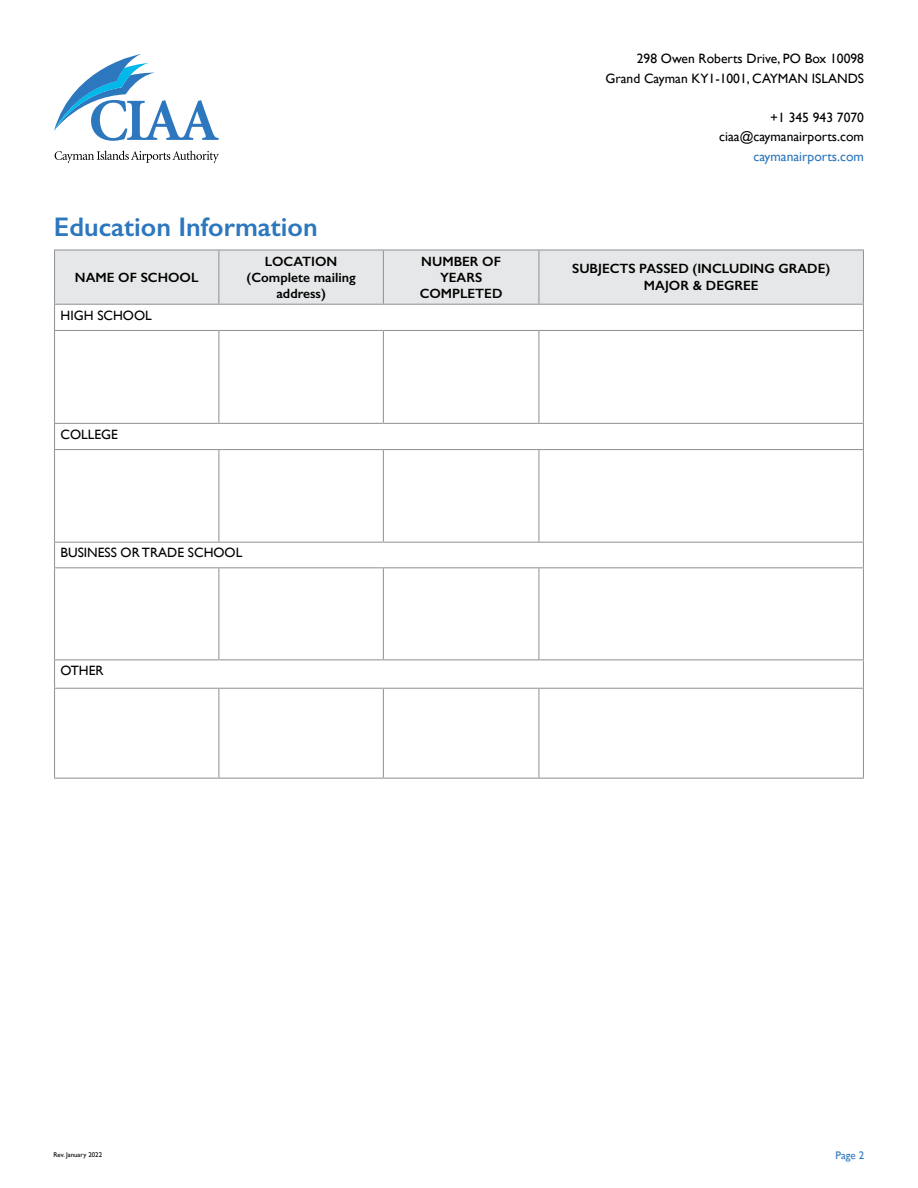
<style>
.page{position:relative;width:918px;height:1188px;background:#fff}
.page>*{position:absolute;margin:0;border:0;box-sizing:border-box;transform-origin:0 0}
.t1{font:600 27px "Gill Sans";color:#2c77bd}
.t2{font:13.5px/19.5px "Gill Sans";color:#000;text-align:right}
.t3{font:600 13.5px/16.2px "Gill Sans";color:#000;text-align:center}
.t4{font:13.5px "Gill Sans";color:#2c77bd}
.t5{font:10.95px "Gill Sans";color:#2c77bd}
.t6{font:6.9px "Gill Sans";color:#000}
</style>
<div class="page">
<svg style="left:55px;top:151px;width:164px;height:12px"></svg>
<svg style="left:54px;top:54px;width:165px;height:87px"></svg>
<div style="left:55px;top:251px;width:808px;height:53px;background:#e6e7e8"></div>
<hr style="left:54px;top:249px;width:165px;height:2px;background:#939598">
<hr style="left:54px;top:251px;width:1px;height:53px;background:#939598">
<hr style="left:219px;top:249px;width:164px;height:2px;background:#939598">
<hr style="left:218px;top:251px;width:1px;height:53px;background:#939598">
<hr style="left:383px;top:249px;width:156px;height:2px;background:#939598">
<hr style="left:383px;top:251px;width:1px;height:53px;background:#939598">
<hr style="left:539px;top:249px;width:325px;height:2px;background:#939598">
<hr style="left:538px;top:251px;width:1px;height:53px;background:#939598">
<hr style="left:863px;top:251px;width:1px;height:53px;background:#939598">
<hr style="left:54px;top:304px;width:165px;height:1px;background:#939598">
<svg style="left:54px;top:305px;width:1px;height:25px"></svg>
<hr style="left:219px;top:304px;width:164px;height:1px;background:#939598">
<hr style="left:383px;top:304px;width:156px;height:1px;background:#939598">
<hr style="left:539px;top:304px;width:325px;height:1px;background:#939598">
<svg style="left:863px;top:305px;width:1px;height:25px"></svg>
<hr style="left:54px;top:330px;width:165px;height:1px;background:#939598">
<hr style="left:54px;top:331px;width:1px;height:92px;background:#939598">
<hr style="left:219px;top:330px;width:164px;height:1px;background:#939598">
<hr style="left:218px;top:331px;width:1px;height:92px;background:#939598">
<hr style="left:383px;top:330px;width:156px;height:1px;background:#939598">
<hr style="left:383px;top:331px;width:1px;height:92px;background:#939598">
<hr style="left:539px;top:330px;width:325px;height:1px;background:#939598">
<hr style="left:538px;top:331px;width:1px;height:92px;background:#939598">
<hr style="left:863px;top:331px;width:1px;height:92px;background:#939598">
<hr style="left:54px;top:423px;width:165px;height:1px;background:#939598">
<svg style="left:54px;top:424px;width:1px;height:25px"></svg>
<hr style="left:219px;top:423px;width:164px;height:1px;background:#939598">
<hr style="left:383px;top:423px;width:156px;height:1px;background:#939598">
<hr style="left:539px;top:423px;width:325px;height:1px;background:#939598">
<svg style="left:863px;top:424px;width:1px;height:25px"></svg>
<hr style="left:54px;top:449px;width:165px;height:1px;background:#939598">
<hr style="left:54px;top:450px;width:1px;height:92px;background:#939598">
<hr style="left:219px;top:449px;width:164px;height:1px;background:#939598">
<hr style="left:218px;top:450px;width:1px;height:92px;background:#939598">
<hr style="left:383px;top:449px;width:156px;height:1px;background:#939598">
<hr style="left:383px;top:450px;width:1px;height:92px;background:#939598">
<hr style="left:539px;top:449px;width:325px;height:1px;background:#939598">
<hr style="left:538px;top:450px;width:1px;height:92px;background:#939598">
<hr style="left:863px;top:450px;width:1px;height:92px;background:#939598">
<hr style="left:54px;top:542px;width:165px;height:1px;background:#939598">
<svg style="left:54px;top:543px;width:1px;height:24px"></svg>
<hr style="left:219px;top:542px;width:164px;height:1px;background:#939598">
<hr style="left:383px;top:542px;width:156px;height:1px;background:#939598">
<hr style="left:539px;top:542px;width:325px;height:1px;background:#939598">
<svg style="left:863px;top:543px;width:1px;height:24px"></svg>
<hr style="left:54px;top:567px;width:165px;height:1px;background:#939598">
<hr style="left:54px;top:568px;width:1px;height:91px;background:#939598">
<hr style="left:219px;top:567px;width:164px;height:1px;background:#939598">
<hr style="left:218px;top:568px;width:1px;height:91px;background:#939598">
<hr style="left:383px;top:567px;width:156px;height:1px;background:#939598">
<hr style="left:383px;top:568px;width:1px;height:91px;background:#939598">
<hr style="left:539px;top:567px;width:325px;height:1px;background:#939598">
<hr style="left:538px;top:568px;width:1px;height:91px;background:#939598">
<hr style="left:863px;top:568px;width:1px;height:91px;background:#939598">
<hr style="left:54px;top:659px;width:165px;height:1px;background:#939598">
<svg style="left:54px;top:660px;width:1px;height:28px"></svg>
<hr style="left:219px;top:659px;width:164px;height:1px;background:#939598">
<hr style="left:383px;top:659px;width:156px;height:1px;background:#939598">
<hr style="left:539px;top:659px;width:325px;height:1px;background:#939598">
<svg style="left:863px;top:660px;width:1px;height:28px"></svg>
<hr style="left:54px;top:688px;width:165px;height:1px;background:#939598">
<hr style="left:54px;top:689px;width:1px;height:89px;background:#939598">
<hr style="left:219px;top:688px;width:164px;height:1px;background:#939598">
<hr style="left:218px;top:689px;width:1px;height:89px;background:#939598">
<hr style="left:383px;top:688px;width:156px;height:1px;background:#939598">
<hr style="left:383px;top:689px;width:1px;height:89px;background:#939598">
<hr style="left:539px;top:688px;width:325px;height:1px;background:#939598">
<hr style="left:538px;top:689px;width:1px;height:89px;background:#939598">
<hr style="left:863px;top:689px;width:1px;height:89px;background:#939598">
<hr style="left:54px;top:778px;width:165px;height:1px;background:#939598">
<hr style="left:219px;top:778px;width:164px;height:1px;background:#939598">
<hr style="left:383px;top:778px;width:156px;height:1px;background:#939598">
<hr style="left:539px;top:778px;width:325px;height:1px;background:#939598">
<h1 class="t1" style="left:54px;top:210px;width:265px">Education Information</h1>
<p class="t2" style="left:605px;top:49px;width:260px">298 Owen Roberts Drive, PO Box 10098<br>Grand Cayman KY1-1001, CAYMAN ISLANDS</p>
<p class="t2" style="left:719px;top:107px;width:146px">+1 345 943 7070 ciaa@caymanairports.com</p>
<p class="t4" style="left:753px;top:148px;width:112px">caymanairports.com</p>
<p class="t3" style="left:75px;top:269px;width:125px">NAME OF SCHOOL</p>
<p class="t2" style="left:61px;top:305px;width:93px">HIGH SCHOOL</p>
<p class="t2" style="left:61px;top:424px;width:59px">COLLEGE</p>
<p class="t3" style="left:247px;top:253px;width:111px">LOCATION (Complete mailing address)</p>
<p class="t3" style="left:420px;top:253px;width:84px">NUMBER OF<br>YEARS<br>COMPLETED</p>
<p class="t3" style="left:572px;top:261px;width:260px">SUBJECTS PASSED (INCLUDING GRADE)<br>MAJOR &amp; DEGREE</p>
<p class="t2" style="left:61px;top:543px;width:183px">BUSINESS OR TRADE SCHOOL</p>
<p class="t2" style="left:61px;top:661px;width:45px">OTHER</p>
<p class="t6" style="left:53px;top:1150px;width:50px">Rev. January 2022</p>
<p class="t5" style="left:836px;top:1149px;width:30px">Page 2</p>
</div>
